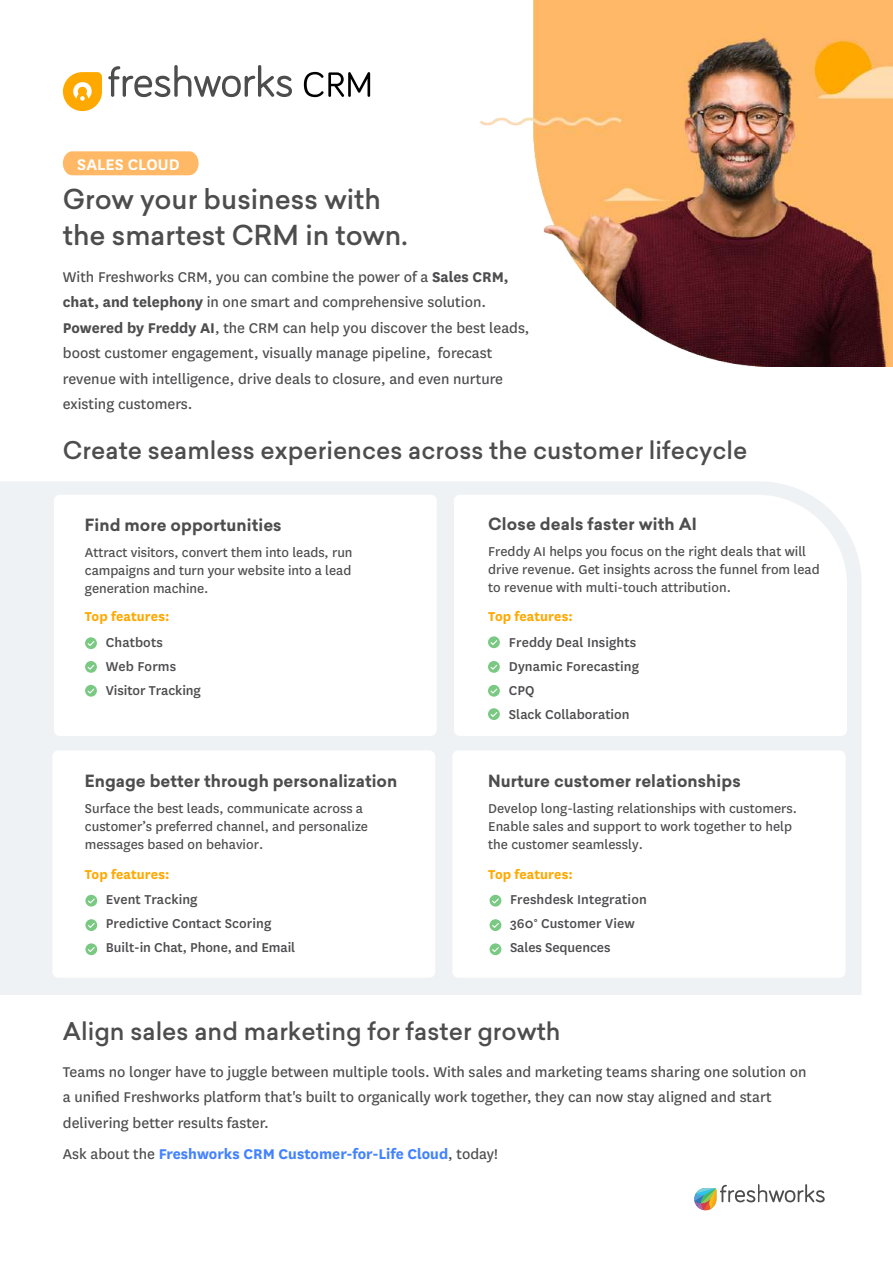
<style>
.page{position:relative;width:893px;height:1263px;background:#fff}
.page>*{position:absolute;margin:0;border:0;box-sizing:border-box;transform-origin:0 0}
.t1{font:500 27px/36px "Sailec";color:#4d4d4d}
.t2{font:500 24px "Sailec";color:#4d4d4d}
.t3{font:600 18px "National";color:#fff}
.t4{font:16.5px/25.5px "National";color:#4d4d4f}
.t5{font:16.5px/25.5px "National";color:#4d4d4d}
.t6{font:700 16.5px "Sailec";letter-spacing:.005em;color:#4d4d4d}
.t7{font:700 16.5px "National";color:#4382ff}
.t8{font:15px/18px "National";color:#4d4d4f}
.t9{font:500 15px/24px "National";letter-spacing:.005em;color:#4d4d4f}
.t10{font:700 15px "National";letter-spacing:.005em;color:#ffa800}
.s1{font-weight:700}
.s2{font-weight:400;color:#4d4d4d}
</style>
<div class="page">
<div style="left:0;top:482px;width:861px;height:513px;background:#eff2f4"></div>
<svg style="left:108px;top:65px;width:184px;height:32px"></svg>
<svg style="left:63px;top:72px;width:39px;height:39px"></svg>
<svg style="left:304px;top:72px;width:66px;height:25px"></svg>
<div style="left:54px;top:495px;width:382px;height:241px;background:#fff;border-radius:6px"></div>
<svg style="left:454px;top:495px;width:393px;height:241px"></svg>
<div style="left:52px;top:750px;width:383px;height:228px;background:#fff;border-radius:6px"></div>
<div style="left:452px;top:750px;width:393px;height:228px;background:#fff;border-radius:6px"></div>
<svg style="left:85px;top:637px;width:12px;height:12px"></svg>
<svg style="left:87px;top:640px;width:8px;height:7px"></svg>
<svg style="left:85px;top:661px;width:12px;height:12px"></svg>
<svg style="left:87px;top:664px;width:8px;height:7px"></svg>
<svg style="left:85px;top:685px;width:12px;height:12px"></svg>
<svg style="left:87px;top:688px;width:8px;height:7px"></svg>
<svg style="left:85px;top:895px;width:12px;height:12px"></svg>
<svg style="left:87px;top:897px;width:9px;height:7px"></svg>
<svg style="left:85px;top:919px;width:12px;height:12px"></svg>
<svg style="left:87px;top:922px;width:9px;height:7px"></svg>
<svg style="left:85px;top:943px;width:12px;height:12px"></svg>
<svg style="left:87px;top:946px;width:9px;height:7px"></svg>
<svg style="left:488px;top:636px;width:12px;height:12px"></svg>
<svg style="left:489px;top:639px;width:9px;height:7px"></svg>
<svg style="left:488px;top:661px;width:12px;height:12px"></svg>
<svg style="left:489px;top:664px;width:9px;height:7px"></svg>
<svg style="left:488px;top:685px;width:12px;height:12px"></svg>
<svg style="left:489px;top:688px;width:9px;height:7px"></svg>
<svg style="left:694px;top:1184px;width:130px;height:26px"></svg>
<svg style="left:489px;top:895px;width:12px;height:12px"></svg>
<svg style="left:491px;top:897px;width:9px;height:7px"></svg>
<svg style="left:489px;top:919px;width:12px;height:12px"></svg>
<svg style="left:491px;top:922px;width:9px;height:7px"></svg>
<svg style="left:489px;top:943px;width:12px;height:12px"></svg>
<svg style="left:491px;top:946px;width:9px;height:7px"></svg>
<svg style="left:63px;top:151px;width:135px;height:24px;background:#ffbb6b"></svg>
<svg style="left:488px;top:708px;width:12px;height:12px"></svg>
<svg style="left:489px;top:711px;width:9px;height:7px"></svg>
<img style="left:479px;top:0;width:413px;height:367px">
<p class="t3" style="left:77px;top:152px;width:104px">SALES CLOUD</p>
<h1 class="t1" style="left:63px;top:181px;width:346px">Grow your business with the smartest CRM in town.</h1>
<p class="t4" style="left:63px;top:263px;width:468px">With Freshworks CRM, you can combine the power of a <span class="s1">Sales CRM, chat, and telephony</span> in one smart and comprehensive solution.<br><span class="s1">Powered by Freddy AI</span>, the CRM can help you discover the best leads, boost customer engagement, visually manage pipeline, forecast revenue with intelligence, drive deals to closure, and even nurture existing customers.</p>
<h2 class="t2" style="left:63px;top:434px;width:686px">Create seamless experiences across the customer lifecycle</h2>
<p class="t6" style="left:85px;top:513px;width:198px">Find more opportunities</p>
<p class="t8" style="left:85px;top:542px;width:269px;text-align:justify">Attract visitors, convert them into leads, run campaigns and turn your website into a lead generation machine.</p>
<p class="t10" style="left:85px;top:606px;width:86px">Top features:</p>
<p class="t9" style="left:106px;top:630px;width:97px">Chatbots<br>Web Forms<br>Visitor Tracking</p>
<p class="t6" style="left:85px;top:769px;width:314px">Engage better through personalization</p>
<p class="t8" style="left:85px;top:799px;width:285px">Surface the best leads, communicate across a customer’s preferred channel, and personalize messages based on behavior.</p>
<p class="t10" style="left:85px;top:863px;width:86px">Top features:</p>
<p class="t9" style="left:106px;top:887px;width:191px">Event Tracking<br>Predictive Contact Scoring<br>Built-in Chat, Phone, and Email</p>
<p class="t6" style="left:488px;top:512px;width:210px">Close deals faster with AI</p>
<p class="t8" style="left:488px;top:541px;width:333px">Freddy AI helps you focus on the right deals that will drive revenue. Get insights across the funnel from lead to revenue with multi-touch attribution.</p>
<p class="t10" style="left:488px;top:606px;width:86px">Top features:</p>
<p class="t9" style="left:509px;top:630px;width:132px">Freddy Deal Insights<br>Dynamic Forecasting<br>CPQ<br>Slack Collaboration</p>
<p class="t6" style="left:488px;top:769px;width:254px">Nurture customer relationships</p>
<p class="t8" style="left:488px;top:799px;width:310px">Develop long-lasting relationships with customers.<br>Enable sales and support to work together to help the customer seamlessly.</p>
<p class="t10" style="left:488px;top:863px;width:86px">Top features:</p>
<p class="t9" style="left:510px;top:887px;width:138px">Freshdesk Integration<br>360° Customer View<br>Sales Sequences</p>
<h2 class="t2" style="left:63px;top:1014px;width:499px">Align sales and marketing for faster growth</h2>
<p class="t5" style="left:63px;top:1058px;width:745px">Teams no longer have to juggle between multiple tools. With sales and marketing teams sharing one solution on a unified Freshworks platform that's built to organically work together, they can now stay aligned and start delivering better results faster.</p>
<p class="t7" style="left:63px;top:1143px;width:436px"><span class="s2">Ask about the</span> Freshworks CRM Customer-for-Life Cloud<span class="s2">, today!</span></p>
</div>
